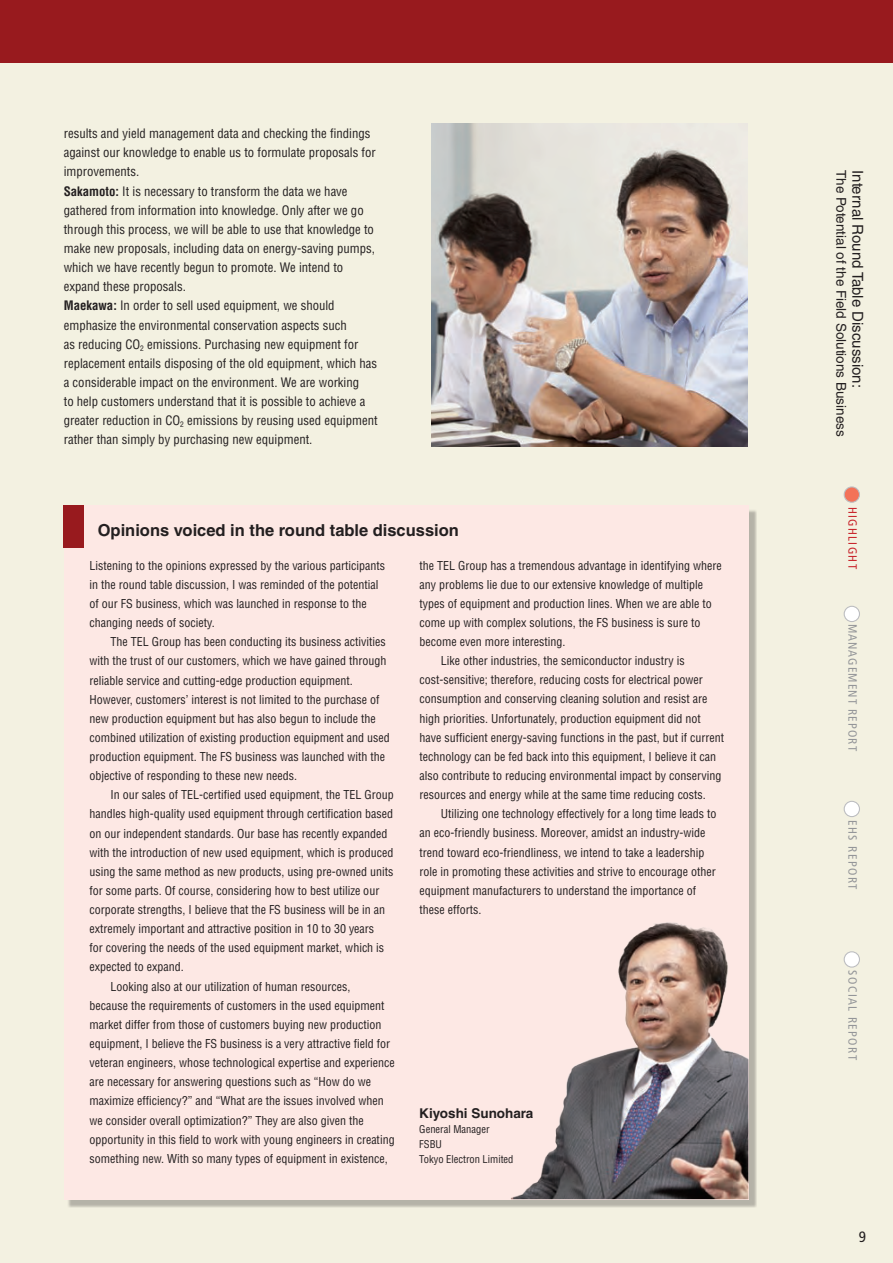
<style>
.page{position:relative;width:893px;height:1263px;background:#f3f1e1}
.page>*{position:absolute;margin:0;border:0;box-sizing:border-box;transform-origin:0 0}
.subhead_K{font:700 16.5px "Helvetica LT Std";color:#231f20}
.section{font:15px "Helvetica LT Std";color:#231f20}
.t1{font:condensed 15px "Frutiger";color:#231f20}
.section-2{font:13.5px "Helvetica LT Std";color:#231f20}
.name1{font:700 13.5px "Helvetica LT Std";color:#231f20}
.body_1st{font:condensed 12.75px/19.2px "Helvetica LT Std";color:#231f20}
.body_K{font:condensed 12px/19.2px "Helvetica LT Std";color:#231f20}
.body_K_1st{font:condensed 12px/19.2px "Helvetica LT Std";color:#231f20}
.t2{font:condensed 12px "Frutiger";letter-spacing:.115em;color:#939598}
.t3{font:condensed 12px "Frutiger";letter-spacing:.09em;color:#939598}
.t4{font:condensed 12px "Frutiger";letter-spacing:.115em;color:#c8242b}
.name2{font:condensed 10.5px "Helvetica LT Std";color:#231f20}
.s1{font-weight:700}
</style>
<div class="page">
<div style="left:844px;top:487px;width:15px;height:15px;background:#f37258;border-radius:50%"></div>
<div style="left:844px;top:486px;width:16px;height:17px;border:1px solid #bcbdc0;border-radius:50%"></div>
<div style="left:844px;top:606px;width:15px;height:15px;background:#fff;border-radius:50%"></div>
<div style="left:844px;top:606px;width:16px;height:16px;border:1px solid #bcbdc0;border-radius:50%"></div>
<div style="left:844px;top:801px;width:15px;height:16px;background:#fff;border-radius:50%"></div>
<div style="left:844px;top:801px;width:16px;height:16px;border:1px solid #bcbdc0;border-radius:50%"></div>
<div style="left:844px;top:952px;width:15px;height:15px;background:#fff;border-radius:50%"></div>
<div style="left:844px;top:951px;width:16px;height:17px;border:1px solid #bcbdc0;border-radius:50%"></div>
<div style="left:0;top:0;width:893px;height:62px;background:#981a1e"></div>
<div style="left:68px;top:509px;width:689px;height:699px;background:#231f20;opacity:.3"></div>
<div style="left:64px;top:505px;width:684px;height:694px;background:#fde8e4"></div>
<img style="left:510px;top:922px;width:238px;height:277px">
<div style="left:64px;top:505px;width:20px;height:42px;background:#981a1e"></div>
<img style="left:432px;top:124px;width:316px;height:323px">
<p class="body_1st" style="left:64px;top:124px;width:313px">results and yield management data and checking the findings against our knowledge to enable us to formulate proposals for improvements.</p>
<p class="body_1st" style="left:64px;top:181px;width:313px"><span class="s1">Sakamoto:</span> It is necessary to transform the data we have gathered from information into knowledge. Only after we go through this process, we will be able to use that knowledge to make new proposals, including data on energy-saving pumps, which we have recently begun to promote. We intend to expand these proposals.</p>
<p class="body_1st" style="left:64px;top:296px;width:315px"><span class="s1">Maekawa:</span> In order to sell used equipment, we should emphasize the environmental conservation aspects such<br>as reducing CO<sub>2</sub> emissions. Purchasing new equipment for replacement entails disposing of the old equipment, which has a considerable impact on the environment. We are working<br>to help customers understand that it is possible to achieve a greater reduction in CO<sub>2</sub> emissions by reusing used equipment rather than simply by purchasing new equipment.</p>
<p class="subhead_K" style="left:98px;top:520px;width:363px">Opinions voiced in the round table discussion</p>
<p class="body_K_1st" style="left:89px;top:556px;width:297px">Listening to the opinions expressed by the various participants in the round table discussion, I was reminded of the potential of our FS business, which was launched in response to the changing needs of society.</p>
<p class="body_K" style="left:89px;top:632px;width:302px;text-indent:21px">The TEL Group has been conducting its business activities with the trust of our customers, which we have gained through reliable service and cutting-edge production equipment.<br>However, customers’ interest is not limited to the purchase of new production equipment but has also begun to include the combined utilization of existing production equipment and used production equipment. The FS business was launched with the objective of responding to these new needs.</p>
<p class="body_K" style="left:89px;top:785px;width:306px;text-indent:21px">In our sales of TEL-certified used equipment, the TEL Group handles high-quality used equipment through certification based on our independent standards. Our base has recently expanded with the introduction of new used equipment, which is produced using the same method as new products, using pre-owned units for some parts. Of course, considering how to best utilize our corporate strengths, I believe that the FS business will be in an extremely important and attractive position in 10 to 30 years<br>for covering the needs of the used equipment market, which is expected to expand.</p>
<p class="body_K" style="left:89px;top:976px;width:307px;text-indent:21px">Looking also at our utilization of human resources,<br>because the requirements of customers in the used equipment market differ from those of customers buying new production equipment, I believe the FS business is a very attractive field for veteran engineers, whose technological expertise and experience are necessary for answering questions such as “How do we maximize efficiency?” and “What are the issues involved when we consider overall optimization?” They are also given the opportunity in this field to work with young engineers in creating something new. With so many types of equipment in existence,</p>
<p class="body_K" style="left:420px;top:555px;width:304px">the TEL Group has a tremendous advantage in identifying where any problems lie due to our extensive knowledge of multiple types of equipment and production lines. When we are able to come up with complex solutions, the FS business is sure to become even more interesting.</p>
<p class="body_K" style="left:420px;top:651px;width:306px;text-indent:21px">Like other industries, the semiconductor industry is cost-sensitive; therefore, reducing costs for electrical power consumption and conserving cleaning solution and resist are high priorities. Unfortunately, production equipment did not have sufficient energy-saving functions in the past, but if current technology can be fed back into this equipment, I believe it can also contribute to reducing environmental impact by conserving resources and energy while at the same time reducing costs.</p>
<p class="body_K" style="left:420px;top:804px;width:298px;text-indent:21px">Utilizing one technology effectively for a long time leads to an eco-friendly business. Moreover, amidst an industry-wide trend toward eco-friendliness, we intend to take a leadership role in promoting these activities and strive to encourage other equipment manufacturers to understand the importance of these efforts.</p>
<p class="name1" style="left:419px;top:1105px;width:116px">Kiyoshi Sunohara</p>
<p class="name2" style="left:419px;top:1123px;width:72px">General Manager</p>
<p class="name2" style="left:419px;top:1138px;width:24px">FSBU</p>
<p class="name2" style="left:419px;top:1153px;width:96px">Tokyo Electron Limited</p>
<p class="section-2" style="left:849px;top:170px;width:268px;rotate:90deg">The Potential of the Field Solutions Business</p>
<p class="section" style="left:866px;top:170px;width:219px;rotate:90deg">Internal Round Table Discussion:</p>
<p class="t4" style="left:859px;top:507px;width:64px;rotate:90deg">HIGHLIGHT</p>
<p class="t3" style="left:859px;top:624px;width:129px;rotate:90deg">MANAGEMENT REPORT</p>
<p class="t2" style="left:859px;top:820px;width:71px;rotate:90deg">EHS REPORT</p>
<p class="t2" style="left:859px;top:970px;width:91px;rotate:90deg">SOCIAL REPORT</p>
<p class="t1" style="left:859px;top:1228px;width:9px">9</p>
</div>
